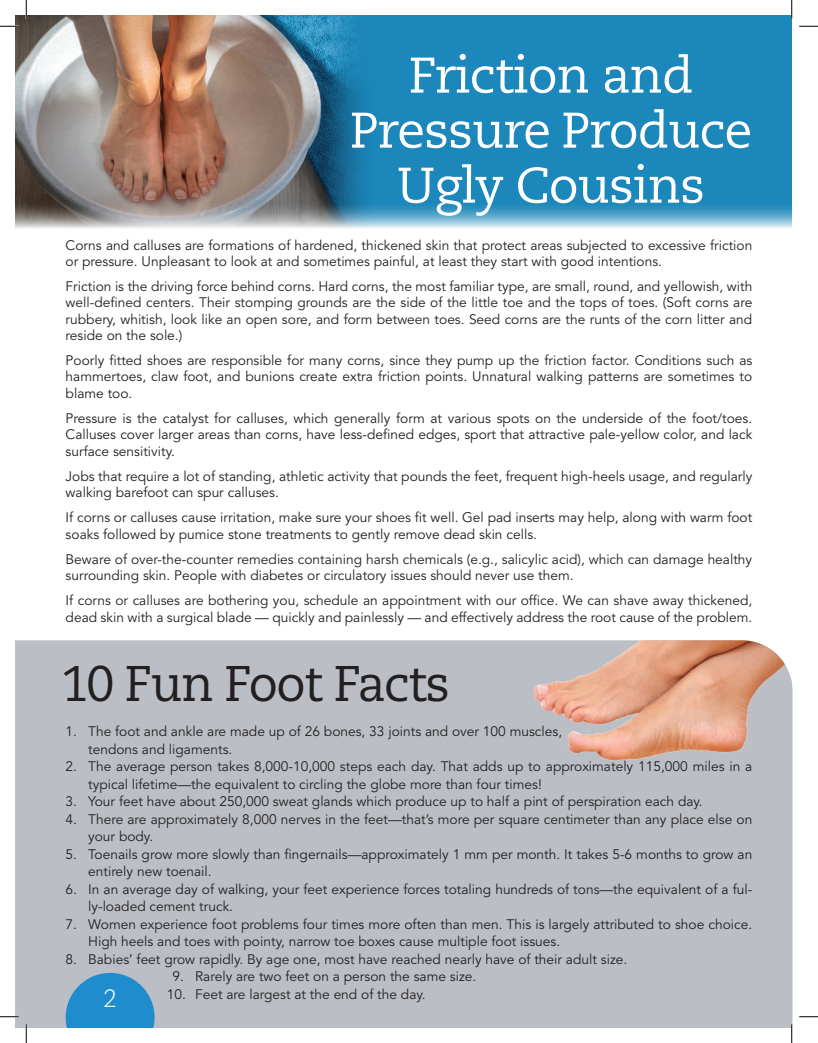
<style>
.page{position:relative;width:818px;height:1043px;background:#fff}
.page>*{position:absolute;margin:0;border:0;box-sizing:border-box;transform-origin:0 0}
.t1{font:50px/55px "Caecilia LT Std";letter-spacing:-.02em;color:#fff;text-align:center}
.t2{font:50px "Caecilia LT Std";letter-spacing:-.03em;color:#231f20}
.t3{font:300 25px "Caecilia LT Std";color:#fff}
.t4{font:13.75px/16.2px "Avenir LT Std";color:#231f20}
</style>
<div class="page">
<div style="left:15px;top:640px;width:775px;height:388px;background:#bbbfc5"></div>
<img style="left:519px;top:640px;width:271px;height:130px">
<div style="left:15px;top:15px;width:776px;height:233px;background:#1c87ba"></div>
<img style="left:15px;top:15px;width:349px;height:185px">
<svg style="left:66px;top:972px;width:88px;height:56px;background:#3b96cb"></svg>
<svg style="left:15px;top:200px;width:776px;height:48px;background:#b0c9d4"></svg>
<svg style="left:0;top:25px;width:19px;height:2px"></svg>
<svg style="left:799px;top:25px;width:19px;height:2px"></svg>
<svg style="left:0;top:1015px;width:19px;height:2px"></svg>
<svg style="left:799px;top:1016px;width:19px;height:1px"></svg>
<svg style="left:25px;top:0;width:2px;height:19px"></svg>
<svg style="left:25px;top:1024px;width:2px;height:18px"></svg>
<svg style="left:790px;top:0;width:2px;height:19px"></svg>
<svg style="left:790px;top:676px;width:2px;height:366px"></svg>
<h1 class="t1" style="left:350px;top:49px;width:404px">Friction and<br>Pressure Produce<br>Ugly Cousins</h1>
<p class="t4" style="left:66px;top:237px;width:688px">Corns and calluses are formations of hardened, thickened skin that protect areas subjected to excessive friction or pressure. Unpleasant to look at and sometimes painful, at least they start with good intentions.</p>
<p class="t4" style="left:66px;top:279px;width:688px;text-align:justify">Friction is the driving force behind corns. Hard corns, the most familiar type, are small, round, and yellowish, with well-defined centers. Their stomping grounds are the side of the little toe and the tops of toes. (Soft corns are rubbery, whitish, look like an open sore, and form between toes. Seed corns are the runts of the corn litter and reside on the sole.)</p>
<p class="t4" style="left:66px;top:353px;width:688px;text-align:justify">Poorly fitted shoes are responsible for many corns, since they pump up the friction factor. Conditions such as hammertoes, claw foot, and bunions create extra friction points. Unnatural walking patterns are sometimes to blame too.</p>
<p class="t4" style="left:66px;top:410px;width:688px;text-align:justify">Pressure is the catalyst for calluses, which generally form at various spots on the underside of the foot/toes.<br>Calluses cover larger areas than corns, have less-defined edges, sport that attractive pale-yellow color, and lack surface sensitivity.</p>
<p class="t4" style="left:66px;top:468px;width:688px">Jobs that require a lot of standing, athletic activity that pounds the feet, frequent high-heels usage, and regularly walking barefoot can spur calluses.</p>
<p class="t4" style="left:66px;top:510px;width:688px">If corns or calluses cause irritation, make sure your shoes fit well. Gel pad inserts may help, along with warm foot soaks followed by pumice stone treatments to gently remove dead skin cells.</p>
<p class="t4" style="left:66px;top:551px;width:688px">Beware of over-the-counter remedies containing harsh chemicals (e.g., salicylic acid), which can damage healthy surrounding skin. People with diabetes or circulatory issues should never use them.</p>
<p class="t4" style="left:66px;top:593px;width:688px">If corns or calluses are bothering you, schedule an appointment with our office. We can shave away thickened, dead skin with a surgical blade — quickly and painlessly — and effectively address the root cause of the problem.</p>
<h1 class="t2" style="left:61px;top:654px;width:390px">10 Fun Foot Facts</h1>
<p class="t4" style="left:88px;top:723px;width:475px;line-height:17.5px;text-indent:-22px">1. The foot and ankle are made up of 26 bones, 33 joints and over 100 muscles, tendons and ligaments.</p>
<p class="t4" style="left:88px;top:758px;width:665px;line-height:17.5px;text-indent:-22px">2. The average person takes 8,000-10,000 steps each day. That adds up to approximately 115,000 miles in a typical lifetime—the equivalent to circling the globe more than four times!</p>
<p class="t4" style="left:66px;top:794px;width:638px">3. Your feet have about 250,000 sweat glands which produce up to half a pint of perspiration each day.</p>
<p class="t4" style="left:88px;top:810px;width:665px;line-height:17.5px;text-indent:-22px">4. There are approximately 8,000 nerves in the feet—that’s more per square centimeter than any place else on your body.</p>
<p class="t4" style="left:88px;top:845px;width:665px;line-height:17.5px;text-indent:-22px">5. Toenails grow more slowly than fingernails—approximately 1 mm per month. It takes 5-6 months to grow an entirely new toenail.</p>
<p class="t4" style="left:88px;top:880px;width:665px;line-height:17.5px;text-indent:-22px">6. In an average day of walking, your feet experience forces totaling hundreds of tons—the equivalent of a ful&shy;ly-loaded cement truck.</p>
<p class="t4" style="left:88px;top:915px;width:665px;line-height:17.5px;text-indent:-22px">7. Women experience foot problems four times more often than men. This is largely attributed to shoe choice.<br>High heels and toes with pointy, narrow toe boxes cause multiple foot issues.</p>
<p class="t4" style="left:66px;top:951px;width:563px">8. Babies’ feet grow rapidly. By age one, most have reached nearly have of their adult size.</p>
<p class="t4" style="left:172px;top:969px;width:305px">9. Rarely are two feet on a person the same size.</p>
<p class="t4" style="left:167px;top:986px;width:260px">10. Feet are largest at the end of the day.</p>
<h2 class="t3" style="left:103px;top:983px;width:15px">2</h2>
</div>
